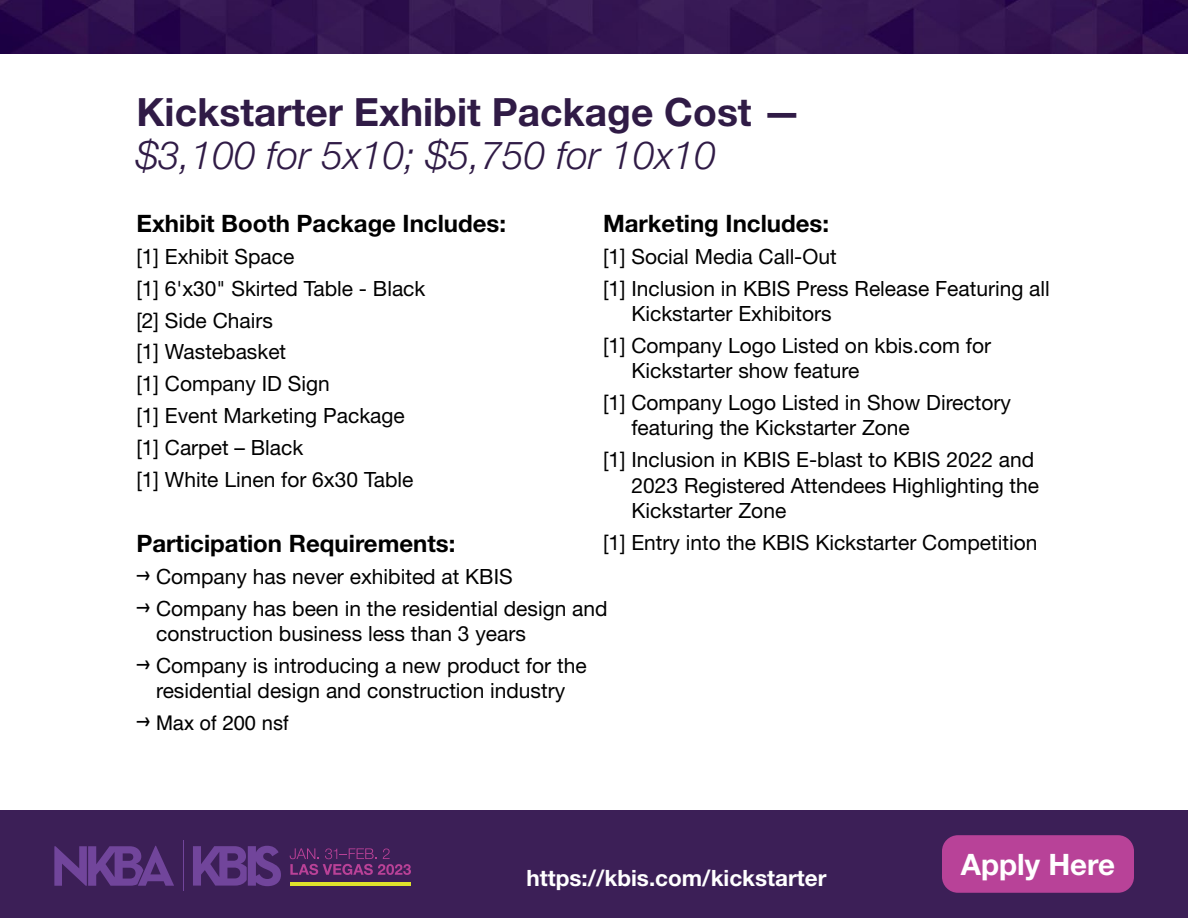
<style>
.page{position:relative;width:1188px;height:918px;background:#fff}
.page>*{position:absolute;margin:0;border:0;box-sizing:border-box;transform-origin:0 0}
.t1{font:700 39px "Helvetica Neue LT Std";color:#301b46}
.t2{font:italic 300 39px "Helvetica Neue LT Std";color:#301b46}
.t3{font:700 29.55px "Helvetica Neue LT Std";color:#fff}
.t4{font:700 24px "Helvetica Neue LT Std";color:#000}
.t5{font:700 22.5px "Helvetica Neue LT Std";color:#fff}
.t6{font:21px/32px "Helvetica Neue LT Std";color:#000}
.t7{font:20.25px "Helvetica";color:#000}
.s1{font-family:"Helvetica Neue"}
.s2{font-family:"Adelle";font-size:22.5px}
</style>
<div class="page">
<div style="left:0;top:810px;width:1188px;height:108px;background:#3c1f57"></div>
<svg style="left:290px;top:848px;width:121px;height:27px"></svg>
<hr style="left:183px;top:841px;width:1px;height:50px;background:#71459b">
<svg style="left:54px;top:846px;width:120px;height:40px"></svg>
<svg style="left:193px;top:846px;width:88px;height:40px"></svg>
<hr style="left:290px;top:882px;width:121px;height:4px;background:#dee22b">
<div style="left:942px;top:835px;width:192px;height:58px;background:#b84298;border-radius:16px"></div>
<img style="left:0;top:0;width:1188px;height:54px">
<h1 class="t1" style="left:136px;top:88px;width:667px">Kickstarter Exhibit Package Cost —</h1>
<h1 class="t2" style="left:136px;top:132px;width:581px">$3,100 for 5x10; $5,750 for 10x10</h1>
<p class="t4" style="left:136px;top:208px;width:371px">Exhibit Booth Package Includes:</p>
<p class="t6" style="left:136px;top:240px;width:290px">[1] Exhibit Space<br>[1] 6<span class="s1">'</span>x30" Skirted Table - Black [2] Side Chairs<br>[1] Wastebasket<br>[1] Company ID Sign<br>[1] Event Marketing Package [1] Carpet – Black<br>[1] White Linen for 6x30 Table</p>
<p class="t4" style="left:603px;top:209px;width:228px">Marketing Includes:</p>
<p class="t6" style="left:603px;top:240px;width:448px">[1] Social Media Call-Out<br>[1] Inclusion in KBIS Press Release Featuring all</p>
<p class="t6" style="left:603px;top:297px;width:390px;text-indent:28px">Kickstarter Exhibitors<br>[1] Company Logo Listed on kbis.com for</p>
<p class="t6" style="left:603px;top:355px;width:410px;text-indent:28px">Kickstarter show feature<br>[1] Company Logo Listed in Show Directory</p>
<p class="t6" style="left:603px;top:412px;width:433px;text-indent:28px">featuring the Kickstarter Zone<br>[1] Inclusion in KBIS E-blast to KBIS 2022 and</p>
<p class="t6" style="left:631px;top:472px;width:409px;line-height:25.2px">2023 Registered Attendees Highlighting the<br>Kickstarter Zone</p>
<p class="t4" style="left:136px;top:528px;width:321px">Participation Requirements:</p>
<p class="t6" style="left:603px;top:526px;width:436px">[1] Entry into the KBIS Kickstarter Competition</p>
<p class="t6" style="left:136px;top:560px;width:473px"><span class="s2">➡</span> Company has never exhibited at KBIS<br><span class="s2">➡</span> Company has been in the residential design and</p>
<p class="t6" style="left:136px;top:617px;width:452px;text-indent:20px">construction business less than 3 years<br><span class="s2">➡</span> Company is introducing a new product for the</p>
<p class="t6" style="left:156px;top:674px;width:411px">residential design and construction industry</p>
<p class="t7" style="left:136px;top:707px;width:154px"><span class="s2">➡</span> Max of 200 nsf</p>
<p class="t5" style="left:527px;top:864px;width:301px">https://kbis.com/kickstarter</p>
<h2 class="t3" style="left:961px;top:846px;width:156px">Apply Here</h2>
</div>
